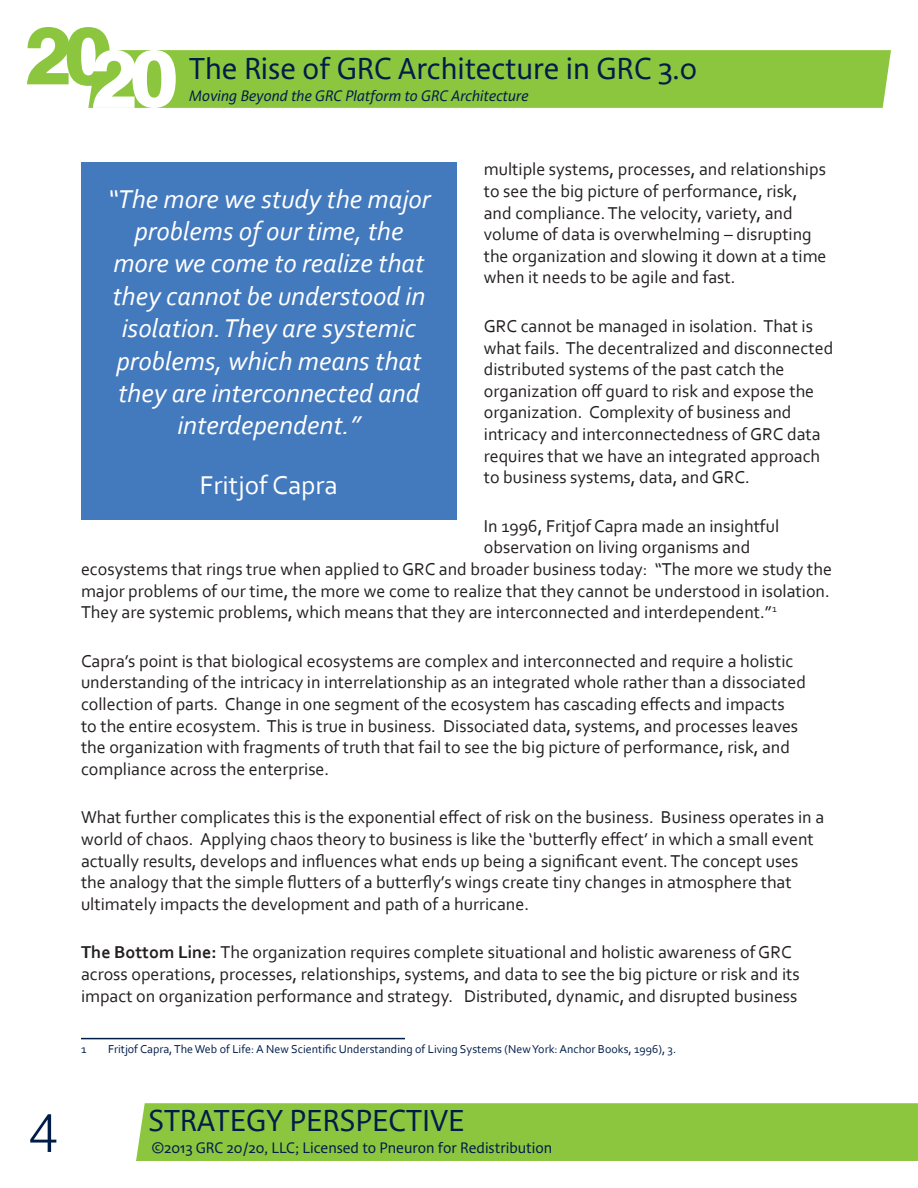
<style>
.page{position:relative;width:918px;height:1188px;background:#fff}
.page>*{position:absolute;margin:0;border:0;box-sizing:border-box;transform-origin:0 0}
.t1{font:300 54px "Helvetica";color:#001d4a}
.t2{font:30px "Acorde";color:#001d4a}
.t3{font:italic 27px/32.4px "Corbel";color:#fff;text-align:center}
.t4{font:27px "Corbel";color:#fff}
.t5{font:18px/21.6px "Corbel";color:#231f20}
.t6{font:15px "Acorde";color:#001d4a}
.t7{font:italic 15px "Acorde";color:#001d4a}
.Footnote{font:12px "Corbel";color:#001d4a}
.s1{font-weight:700}
</style>
<div class="page">
<div style="left:176px;top:50px;width:715px;height:58px;background:#8bc63e"></div>
<svg style="left:27px;top:27px;width:149px;height:81px"></svg>
<div style="left:136px;top:1103px;width:782px;height:58px;background:#8bc63e"></div>
<hr style="left:81px;top:1038px;width:324px;height:1px;background:#001d4a">
<div style="left:81px;top:162px;width:376px;height:357px;background:#4379bd"></div>
<h1 class="t1" style="left:28px;top:1089px;width:32px">4</h1>
<h2 class="t2" style="left:189px;top:51px;width:509px">The Rise of GRC Architecture in GRC 3.0</h2>
<p class="t7" style="left:189px;top:87px;width:341px">Moving Beyond the GRC Platform to GRC Architecture</p>
<p class="t5" style="left:484px;top:158px;width:344px">multiple systems, processes, and relationships to see the big picture of performance, risk, and compliance. The velocity, variety, and volume of data is overwhelming – disrupting the organization and slowing it down at a time when it needs to be agile and fast.</p>
<p class="t5" style="left:484px;top:315px;width:351px">GRC cannot be managed in isolation. That is what fails. The decentralized and disconnected distributed systems of the past catch the organization off guard to risk and expose the organization. Complexity of business and intricacy and interconnectedness of GRC data requires that we have an integrated approach to business systems, data, and GRC.</p>
<p class="t5" style="left:484px;top:515px;width:297px">In 1996, Fritjof Capra made an insightful</p>
<p class="t5" style="left:484px;top:536px;width:268px">observation on living organisms and</p>
<p class="t5" style="left:81px;top:558px;width:752px">ecosystems that rings true when applied to GRC and broader business today: “The more we study the</p>
<p class="t5" style="left:81px;top:579px;width:750px">major problems of our time, the more we come to realize that they cannot be understood in isolation.</p>
<p class="t5" style="left:81px;top:601px;width:697px">They are systemic problems, which means that they are interconnected and interdependent.”<sup>1</sup></p>
<p class="t5" style="left:81px;top:650px;width:726px">Capra’s point is that biological ecosystems are complex and interconnected and require a holistic understanding of the intricacy in interrelationship as an integrated whole rather than a dissociated collection of parts. Change in one segment of the ecosystem has cascading effects and impacts<br>to the entire ecosystem. This is true in business. Dissociated data, systems, and processes leaves the organization with fragments of truth that fail to see the big picture of performance, risk, and compliance across the enterprise.</p>
<p class="t5" style="left:81px;top:806px;width:745px">What further complicates this is the exponential effect of risk on the business. Business operates in a world of chaos. Applying chaos theory to business is like the ‘butterfly effect’ in which a small event actually results, develops and influences what ends up being a significant event. The concept uses the analogy that the simple flutters of a butterfly’s wings create tiny changes in atmosphere that ultimately impacts the development and path of a hurricane.</p>
<p class="t5" style="left:81px;top:941px;width:720px"><span class="s1">The Bottom Line:</span> The organization requires complete situational and holistic awareness of GRC across operations, processes, relationships, systems, and data to see the big picture or risk and its impact on organization performance and strategy. Distributed, dynamic, and disrupted business</p>
<p class="t3" style="left:107px;top:182px;width:324px">“The more we study the major problems of our time, the more we come to realize that they cannot be understood in isolation. They are systemic problems, which means that they are interconnected and interdependent.”</p>
<p class="t4" style="left:200px;top:468px;width:139px">Fritjof Capra</p>
<p class="Footnote" style="left:81px;top:1042px;width:7px">1</p>
<p class="Footnote" style="left:108px;top:1042px;width:570px">Fritjof Capra, The Web of Life: A New Scientific Understanding of Living Systems (New York: Anchor Books, 1996), 3.</p>
<h2 class="t2" style="left:148px;top:1103px;width:318px">STRATEGY PERSPECTIVE</h2>
<p class="t6" style="left:152px;top:1138px;width:402px">©2013 GRC 20/20, LLC; Licensed to Pneuron for Redistribution</p>
</div>
